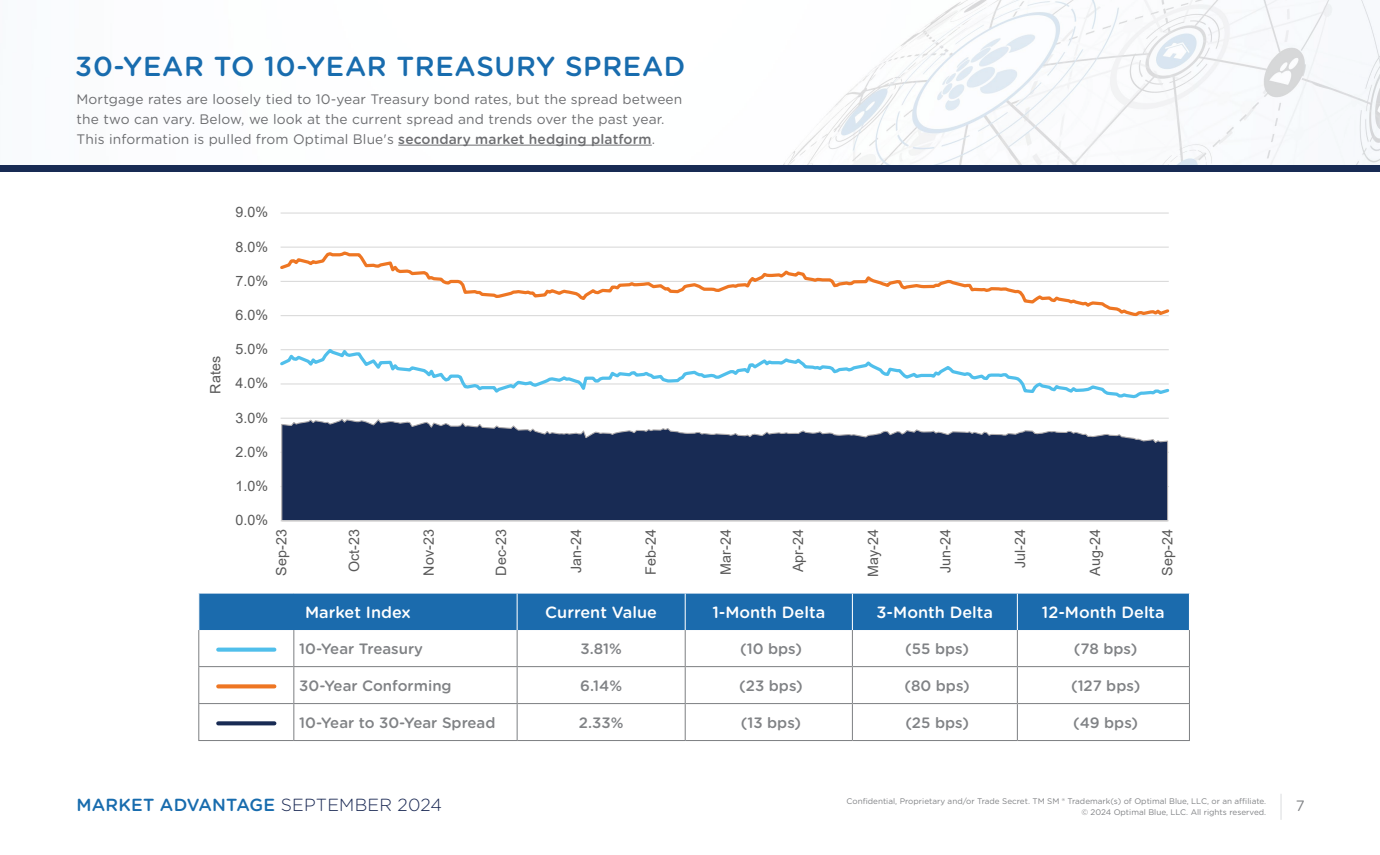
<style>
.page{position:relative;width:1380px;height:855px;background:#fff}
.page>*{position:absolute;margin:0;border:0;box-sizing:border-box;transform-origin:0 0}
.t1{font:500 27.5px "Gotham Rounded";letter-spacing:.025em;color:#186cae}
.t2{font:500 17.5px "Gotham Rounded";letter-spacing:.01em;color:#186cae}
.t3{font:500 16.25px "Gotham Rounded";color:#fff}
.t4{font:500 15px "Gotham Rounded";color:#808285}
.t5{font:15px "Gotham Rounded";color:#808285}
.t6{font:14.25px "Arial";color:#595959}
.t7{font:13.75px/20px "Gotham Rounded";letter-spacing:.01em;color:#6d6e71}
.t8{font:8.12px "Gotham Rounded";color:#808285}
.s1{font-weight:500}
.s2{font-weight:300;color:#1a2954}
</style>
<div class="page">
<img style="left:398px;top:0;width:982px;height:165px">
<div style="left:0;top:165px;width:1380px;height:6px;background:#182b54"></div>
<hr style="left:1280px;top:794px;width:2px;height:26px;background:#e2e3e4">
<hr style="left:398px;top:145px;width:254px;height:1px;background:#6d6e71">
<div style="left:199px;top:594px;width:990px;height:36px;background:#1b6bad"></div>
<hr style="left:198px;top:630px;width:1px;height:36px;background:#808285">
<hr style="left:293px;top:630px;width:1px;height:36px;background:#808285">
<hr style="left:517px;top:630px;width:1px;height:36px;background:#808285">
<hr style="left:685px;top:630px;width:1px;height:36px;background:#808285">
<hr style="left:852px;top:630px;width:1px;height:36px;background:#808285">
<hr style="left:1017px;top:630px;width:1px;height:36px;background:#808285">
<hr style="left:1189px;top:630px;width:1px;height:36px;background:#808285">
<hr style="left:294px;top:666px;width:223px;height:1px;background:#808285">
<hr style="left:293px;top:667px;width:1px;height:36px;background:#808285">
<hr style="left:517px;top:666px;width:168px;height:1px;background:#808285">
<hr style="left:517px;top:667px;width:1px;height:36px;background:#808285">
<hr style="left:685px;top:666px;width:167px;height:1px;background:#808285">
<hr style="left:685px;top:667px;width:1px;height:36px;background:#808285">
<hr style="left:852px;top:666px;width:165px;height:1px;background:#808285">
<hr style="left:852px;top:667px;width:1px;height:36px;background:#808285">
<hr style="left:1017px;top:666px;width:173px;height:1px;background:#808285">
<hr style="left:1017px;top:667px;width:1px;height:36px;background:#808285">
<hr style="left:1189px;top:667px;width:1px;height:36px;background:#808285">
<hr style="left:198px;top:704px;width:1px;height:36px;background:#808285">
<hr style="left:294px;top:703px;width:223px;height:1px;background:#808285">
<hr style="left:293px;top:704px;width:1px;height:36px;background:#808285">
<hr style="left:517px;top:703px;width:168px;height:1px;background:#808285">
<hr style="left:517px;top:704px;width:1px;height:36px;background:#808285">
<hr style="left:685px;top:703px;width:167px;height:1px;background:#808285">
<hr style="left:685px;top:704px;width:1px;height:36px;background:#808285">
<hr style="left:852px;top:703px;width:165px;height:1px;background:#808285">
<hr style="left:852px;top:704px;width:1px;height:36px;background:#808285">
<hr style="left:1017px;top:703px;width:173px;height:1px;background:#808285">
<hr style="left:1017px;top:704px;width:1px;height:36px;background:#808285">
<hr style="left:1189px;top:704px;width:1px;height:36px;background:#808285">
<hr style="left:198px;top:740px;width:96px;height:1px;background:#808285">
<hr style="left:294px;top:740px;width:223px;height:1px;background:#808285">
<hr style="left:517px;top:740px;width:168px;height:1px;background:#808285">
<hr style="left:685px;top:740px;width:167px;height:1px;background:#808285">
<hr style="left:852px;top:740px;width:165px;height:1px;background:#808285">
<hr style="left:1017px;top:740px;width:173px;height:1px;background:#808285">
<hr style="left:198px;top:666px;width:96px;height:1px;background:#808285">
<hr style="left:198px;top:667px;width:1px;height:36px;background:#808285">
<hr style="left:198px;top:703px;width:96px;height:1px;background:#808285">
<hr style="left:517px;top:594px;width:1px;height:36px;background:#fff">
<hr style="left:685px;top:594px;width:1px;height:36px;background:#fff">
<hr style="left:852px;top:594px;width:1px;height:36px;background:#fff">
<hr style="left:1017px;top:594px;width:1px;height:36px;background:#fff">
<svg style="left:218px;top:648px;width:56px;height:4px"></svg>
<svg style="left:218px;top:684px;width:56px;height:4px"></svg>
<svg style="left:218px;top:721px;width:56px;height:4px"></svg>
<hr style="left:281px;top:247px;width:888px;height:1px;background:#d9d9d9">
<hr style="left:281px;top:213px;width:888px;height:1px;background:#d9d9d9">
<svg style="left:281px;top:418px;width:888px;height:104px;background:#37486b"></svg>
<hr style="left:281px;top:520px;width:888px;height:1px;background:#d9d9d9">
<svg style="left:280px;top:251px;width:890px;height:66px"></svg>
<svg style="left:280px;top:349px;width:890px;height:50px"></svg>
<h1 class="t1" style="left:75px;top:47px;width:612px">30-YEAR TO 10-YEAR TREASURY SPREAD</h1>
<p class="t7" style="left:77px;top:88px;width:607px">Mortgage rates are loosely tied to 10-year Treasury bond rates, but the spread between the two can vary. Below, we look at the current spread and trends over the past year.<br>This information is pulled from Optimal Blue's <span class="s1">secondary market hedging platform</span>.</p>
<p class="t6" style="left:236px;top:203px;width:34px">9.0%</p>
<p class="t6" style="left:236px;top:237px;width:34px">8.0%</p>
<p class="t6" style="left:236px;top:271px;width:34px">7.0%</p>
<p class="t6" style="left:236px;top:305px;width:34px">6.0%</p>
<p class="t6" style="left:206px;top:394px;width:39px;rotate:-90deg">Rates</p>
<p class="t6" style="left:236px;top:339px;width:34px">5.0%</p>
<p class="t6" style="left:236px;top:374px;width:34px">4.0%</p>
<p class="t6" style="left:236px;top:408px;width:34px">3.0%</p>
<p class="t6" style="left:236px;top:442px;width:34px">2.0%</p>
<p class="t6" style="left:236px;top:476px;width:34px">1.0%</p>
<p class="t6" style="left:236px;top:510px;width:34px">0.0%</p>
<p class="t6" style="left:272px;top:576px;width:48px;rotate:-90deg">Sep-23</p>
<p class="t6" style="left:344px;top:572px;width:45px;rotate:-90deg">Oct-23</p>
<p class="t6" style="left:419px;top:576px;width:48px;rotate:-90deg">Nov-23</p>
<p class="t6" style="left:491px;top:576px;width:48px;rotate:-90deg">Dec-23</p>
<p class="t6" style="left:566px;top:573px;width:45px;rotate:-90deg">Jan-24</p>
<p class="t6" style="left:641px;top:575px;width:47px;rotate:-90deg">Feb-24</p>
<p class="t6" style="left:716px;top:575px;width:47px;rotate:-90deg">Mar-24</p>
<p class="t6" style="left:788px;top:572px;width:45px;rotate:-90deg">Apr-24</p>
<p class="t6" style="left:863px;top:577px;width:49px;rotate:-90deg">May-24</p>
<p class="t6" style="left:936px;top:573px;width:45px;rotate:-90deg">Jun-24</p>
<p class="t6" style="left:1010px;top:568px;width:41px;rotate:-90deg">Jul-24</p>
<p class="t6" style="left:1085px;top:576px;width:48px;rotate:-90deg">Aug-24</p>
<p class="t6" style="left:1158px;top:576px;width:48px;rotate:-90deg">Sep-24</p>
<p class="t3" style="left:305px;top:601px;width:107px">Market Index</p>
<p class="t3" style="left:545px;top:601px;width:113px">Current Value</p>
<p class="t3" style="left:712px;top:601px;width:114px">1-Month Delta</p>
<p class="t3" style="left:877px;top:601px;width:118px">3-Month Delta</p>
<p class="t3" style="left:1042px;top:601px;width:124px">12-Month Delta</p>
<p class="t4" style="left:299px;top:638px;width:125px">10-Year Treasury</p>
<p class="t4" style="left:580px;top:638px;width:43px">3.81%</p>
<p class="t4" style="left:740px;top:638px;width:63px">(10 bps)</p>
<p class="t4" style="left:905px;top:638px;width:65px">(55 bps)</p>
<p class="t4" style="left:1074px;top:638px;width:65px">(78 bps)</p>
<p class="t4" style="left:299px;top:675px;width:154px">30-Year Conforming</p>
<p class="t4" style="left:580px;top:675px;width:44px">6.14%</p>
<p class="t4" style="left:739px;top:675px;width:65px">(23 bps)</p>
<p class="t4" style="left:904px;top:675px;width:67px">(80 bps)</p>
<p class="t4" style="left:1071px;top:675px;width:71px">(127 bps)</p>
<p class="t4" style="left:299px;top:712px;width:198px">10-Year to 30-Year Spread</p>
<p class="t4" style="left:579px;top:712px;width:46px">2.33%</p>
<p class="t4" style="left:741px;top:712px;width:62px">(13 bps)</p>
<p class="t4" style="left:905px;top:712px;width:65px">(25 bps)</p>
<p class="t4" style="left:1073px;top:712px;width:66px">(49 bps)</p>
<p class="t2" style="left:77px;top:792px;width:367px">MARKET ADVANTAGE <span class="s2">SEPTEMBER 2024</span></p>
<p class="t8" style="left:847px;top:796px;width:421px">Confidential, Proprietary and/or Trade Secret. TM SM ® Trademark(s) of Optimal Blue, LLC, or an affiliate.</p>
<p class="t8" style="left:1081px;top:807px;width:186px">© 2024 Optimal Blue, LLC. All rights reserved.</p>
<p class="t5" style="left:1296px;top:796px;width:10px">7</p>
</div>
